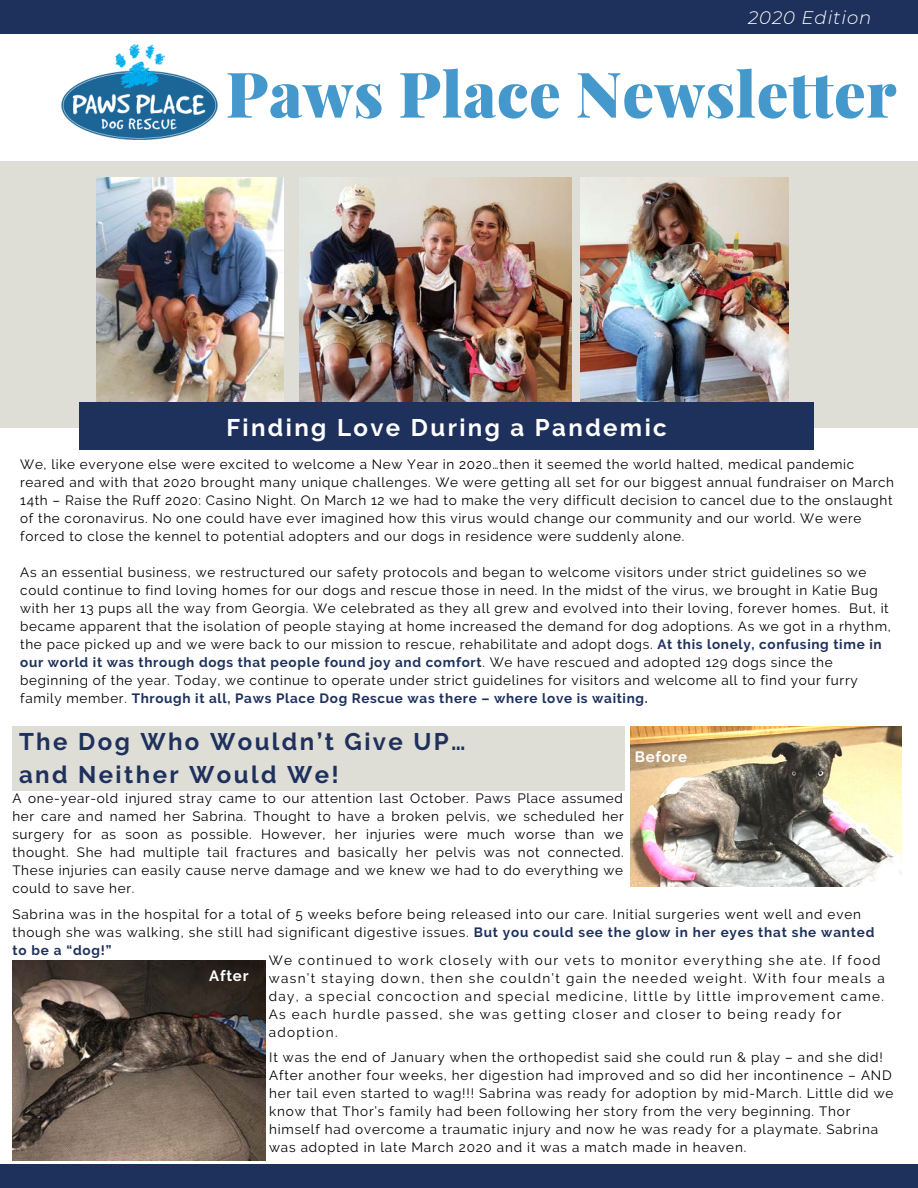
<style>
.page{position:relative;width:918px;height:1188px;background:#fff}
.page>*{position:absolute;margin:0;border:0;box-sizing:border-box;transform-origin:0 0}
.t1{font:900 63px "Playfair Display";letter-spacing:.01em;color:#4498cb}
.t2{font:700 24px/32.5px "Raleway";letter-spacing:.1em;color:#1e315c}
.t3{font:700 24px "Raleway";letter-spacing:.1em;color:#fff}
.t4{font:italic 300 18.15px "Montserrat";letter-spacing:.05em;color:#fff}
.t5{font:700 15px "Raleway";letter-spacing:.05em;color:#fff}
.t6{font:13.5px/18px "Raleway";letter-spacing:.05em;color:#000}
.t7{font:13.5px/18px "Raleway";letter-spacing:.1em;color:#000}
.s1{font-weight:700;color:#1e315c}
</style>
<div class="page">
<img style="left:61px;top:45px;width:156px;height:94px">
<div style="left:0;top:162px;width:918px;height:266px;background:#deded7"></div>
<img style="left:299px;top:178px;width:272px;height:224px">
<img style="left:581px;top:178px;width:208px;height:224px">
<img style="left:97px;top:178px;width:186px;height:224px">
<div style="left:79px;top:402px;width:735px;height:48px;background:#1e315c"></div>
<div style="left:12px;top:727px;width:613px;height:64px;background:#deded7"></div>
<img style="left:631px;top:727px;width:271px;height:160px">
<div style="left:0;top:0;width:918px;height:33px;background:#1e315c"></div>
<div style="left:0;top:1164px;width:918px;height:24px;background:#1e315c"></div>
<img style="left:12px;top:960px;width:253px;height:201px">
<h3 class="t4" style="left:748px;top:5px;width:125px">2020 Edition</h3>
<h1 class="t1" style="left:226px;top:50px;width:672px">Paws Place Newsletter</h1>
<h2 class="t3" style="left:226px;top:414px;width:442px">Finding Love During a Pandemic</h2>
<p class="t6" style="left:20px;top:455px;width:875px">We, like everyone else were excited to welcome a New Year in 2020…then it seemed the world halted, medical pandemic reared and with that 2020 brought many unique challenges. We were getting all set for our biggest annual fundraiser on March 14th – Raise the Ruff 2020: Casino Night. On March 12 we had to make the very difficult decision to cancel due to the onslaught of the coronavirus. No one could have ever imagined how this virus would change our community and our world. We were forced to close the kennel to potential adopters and our dogs in residence were suddenly alone.</p>
<p class="t6" style="left:20px;top:563px;width:872px">As an essential business, we restructured our safety protocols and began to welcome visitors under strict guidelines so we could continue to find loving homes for our dogs and rescue those in need. In the midst of the virus, we brought in Katie Bug with her 13 pups all the way from Georgia. We celebrated as they all grew and evolved into their loving, forever homes. But, it became apparent that the isolation of people staying at home increased the demand for dog adoptions. As we got in a rhythm, the pace picked up and we were back to our mission to rescue, rehabilitate and adopt dogs. <span class="s1">At this lonely, confusing time in our world it was through dogs that people found joy and comfort</span>. We have rescued and adopted 129 dogs since the beginning of the year. Today, we continue to operate under strict guidelines for visitors and welcome all to find your furry family member. <span class="s1">Through it all, Paws Place Dog Rescue was there – where love is waiting.</span></p>
<h2 class="t2" style="left:19px;top:726px;width:448px">The Dog Who Wouldn’t Give UP… and Neither Would We!</h2>
<p class="t6" style="left:12px;top:789px;width:613px;text-align:justify">A one-year-old injured stray came to our attention last October. Paws Place assumed her care and named her Sabrina. Thought to have a broken pelvis, we scheduled her surgery for as soon as possible. However, her injuries were much worse than we thought. She had multiple tail fractures and basically her pelvis was not connected.<br>These injuries can easily cause nerve damage and we knew we had to do everything we could to save her.</p>
<p class="t5" style="left:635px;top:747px;width:54px">Before</p>
<p class="t6" style="left:12px;top:905px;width:864px">Sabrina was in the hospital for a total of 5 weeks before being released into our care. Initial surgeries went well and even though she was walking, she still had significant digestive issues. <span class="s1">But you could see the glow in her eyes that she wanted to be a “dog!”</span></p>
<p class="t7" style="left:269px;top:951px;width:617px">We continued to work closely with our vets to monitor everything she ate. If food wasn’t staying down, then she couldn’t gain the needed weight. With four meals a day, a special concoction and special medicine, little by little improvement came.<br>As each hurdle passed, she was getting closer and closer to being ready for adoption.</p>
<p class="t5" style="left:209px;top:967px;width:41px">After</p>
<p class="t6" style="left:269px;top:1048px;width:626px">It was the end of January when the orthopedist said she could run &amp; play – and she did!<br>After another four weeks, her digestion had improved and so did her incontinence – AND her tail even started to wag!!! Sabrina was ready for adoption by mid-March. Little did we know that Thor’s family had been following her story from the very beginning. Thor himself had overcome a traumatic injury and now he was ready for a playmate. Sabrina was adopted in late March 2020 and it was a match made in heaven.</p>
</div>
